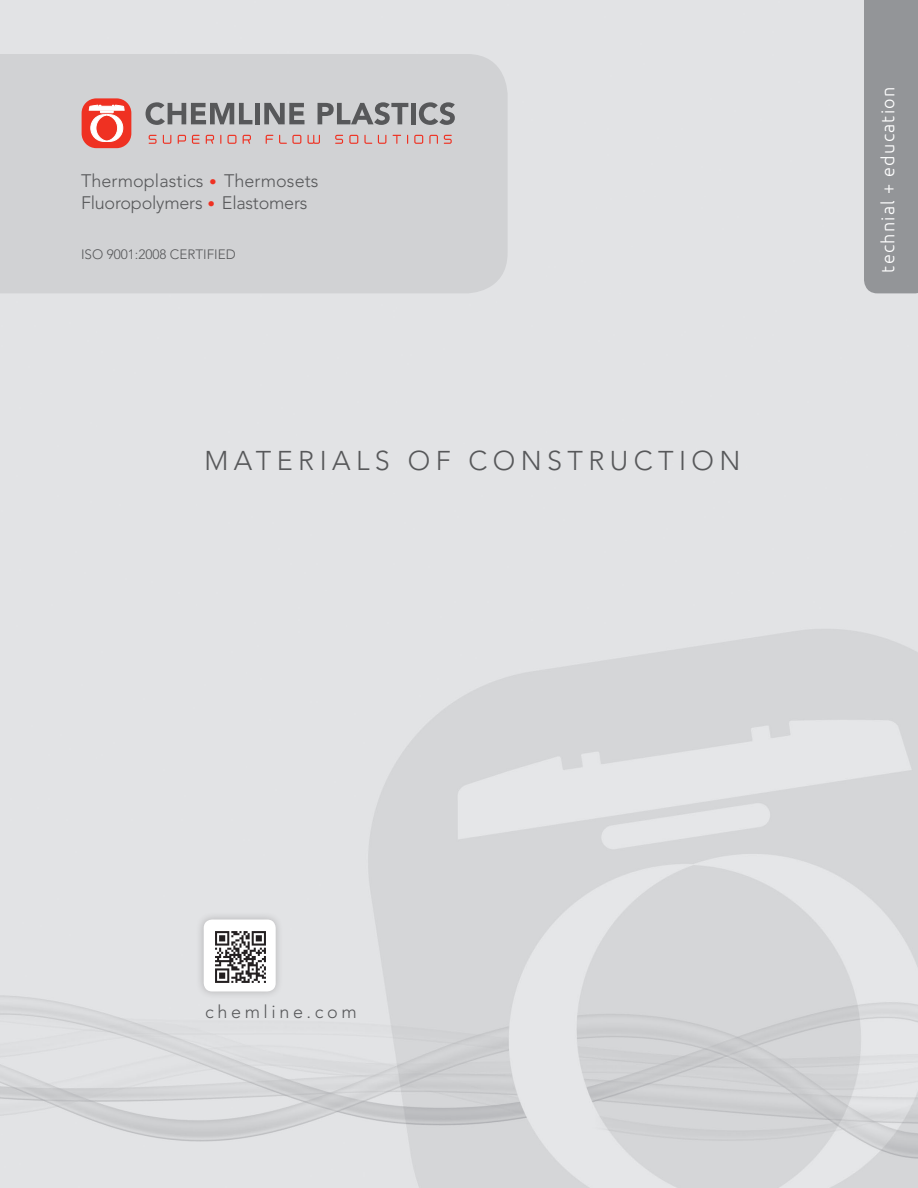
<style>
.page{position:relative;width:918px;height:1188px;background:#fff}
.page>*{position:absolute;margin:0;border:0;box-sizing:border-box;transform-origin:0 0}
.t1{font:300 27px "Avenir LT Std";letter-spacing:.2em;color:#57585a}
.t2{font:300 18px "Avenir LT Std";letter-spacing:.005em;color:#57585a}
.t3{font:300 18px "Avenir LT Std";letter-spacing:-.015em;color:#57585a}
.t4{font:300 18px "Ubuntu";letter-spacing:.07em;color:#fff}
.t5{font:300 18px "Avenir LT Std";letter-spacing:.2em;color:#57585a}
.t6{font:300 13.5px "Avenir LT Std";color:#57585a}
.s1{font-family:"Zurich Calligraphic";font-weight:400;font-style:italic;color:#ef3122}
</style>
<div class="page">
<div style="left:864px;top:0;width:54px;height:293px;background:#939598"></div>
<div style="left:0;top:54px;width:508px;height:239px;background:#d1d2d4"></div>
<div style="left:82px;top:98px;width:49px;height:50px;background:#ef3122;border-radius:15px"></div>
<svg style="left:89px;top:105px;width:35px;height:37px"></svg>
<svg style="left:146px;top:102px;width:106px;height:23px;background:#969799"></svg>
<div style="left:255px;top:103px;width:5px;height:21px;background:#57585a"></div>
<svg style="left:264px;top:103px;width:40px;height:21px"></svg>
<svg style="left:318px;top:102px;width:90px;height:23px;background:#9b9c9e"></svg>
<div style="left:411px;top:103px;width:5px;height:21px;background:#57585a"></div>
<svg style="left:419px;top:102px;width:36px;height:23px"></svg>
<svg style="left:149px;top:135px;width:8px;height:9px"></svg>
<svg style="left:163px;top:135px;width:8px;height:9px"></svg>
<svg style="left:178px;top:135px;width:8px;height:9px"></svg>
<svg style="left:192px;top:135px;width:8px;height:9px"></svg>
<svg style="left:206px;top:135px;width:8px;height:9px"></svg>
<svg style="left:228px;top:135px;width:8px;height:9px"></svg>
<svg style="left:243px;top:135px;width:8px;height:9px"></svg>
<svg style="left:266px;top:135px;width:7px;height:9px"></svg>
<svg style="left:279px;top:135px;width:22px;height:9px"></svg>
<svg style="left:308px;top:135px;width:12px;height:9px"></svg>
<svg style="left:335px;top:135px;width:8px;height:9px"></svg>
<svg style="left:349px;top:135px;width:9px;height:9px"></svg>
<svg style="left:364px;top:135px;width:8px;height:9px"></svg>
<svg style="left:378px;top:135px;width:8px;height:9px"></svg>
<svg style="left:393px;top:135px;width:8px;height:9px"></svg>
<svg style="left:414px;top:135px;width:9px;height:9px"></svg>
<svg style="left:429px;top:135px;width:9px;height:9px"></svg>
<svg style="left:444px;top:135px;width:8px;height:9px"></svg>
<div style="left:195px;top:911px;width:89px;height:89px;background:#231f20;opacity:.25"></div>
<div style="left:204px;top:920px;width:72px;height:72px;background:#fff;border-radius:9px"></div>
<img style="left:215px;top:931px;width:51px;height:52px">
<p class="t2" style="left:81px;top:171px;width:239px">Thermoplastics <span class="s1">·</span> Thermosets</p>
<p class="t3" style="left:81px;top:192px;width:228px">Fluoropolymers <span class="s1">·</span> Elastomers</p>
<p class="t6" style="left:81px;top:246px;width:156px">ISO 9001:2008 CERTIFIED</p>
<p class="t1" style="left:205px;top:445px;width:537px">MATERIALS OF CONSTRUCTION</p>
<p class="t4" style="left:877px;top:273px;width:187px;rotate:-90deg">technial + education</p>
<p class="t5" style="left:205px;top:1001px;width:153px">chemline.com</p>
</div>
